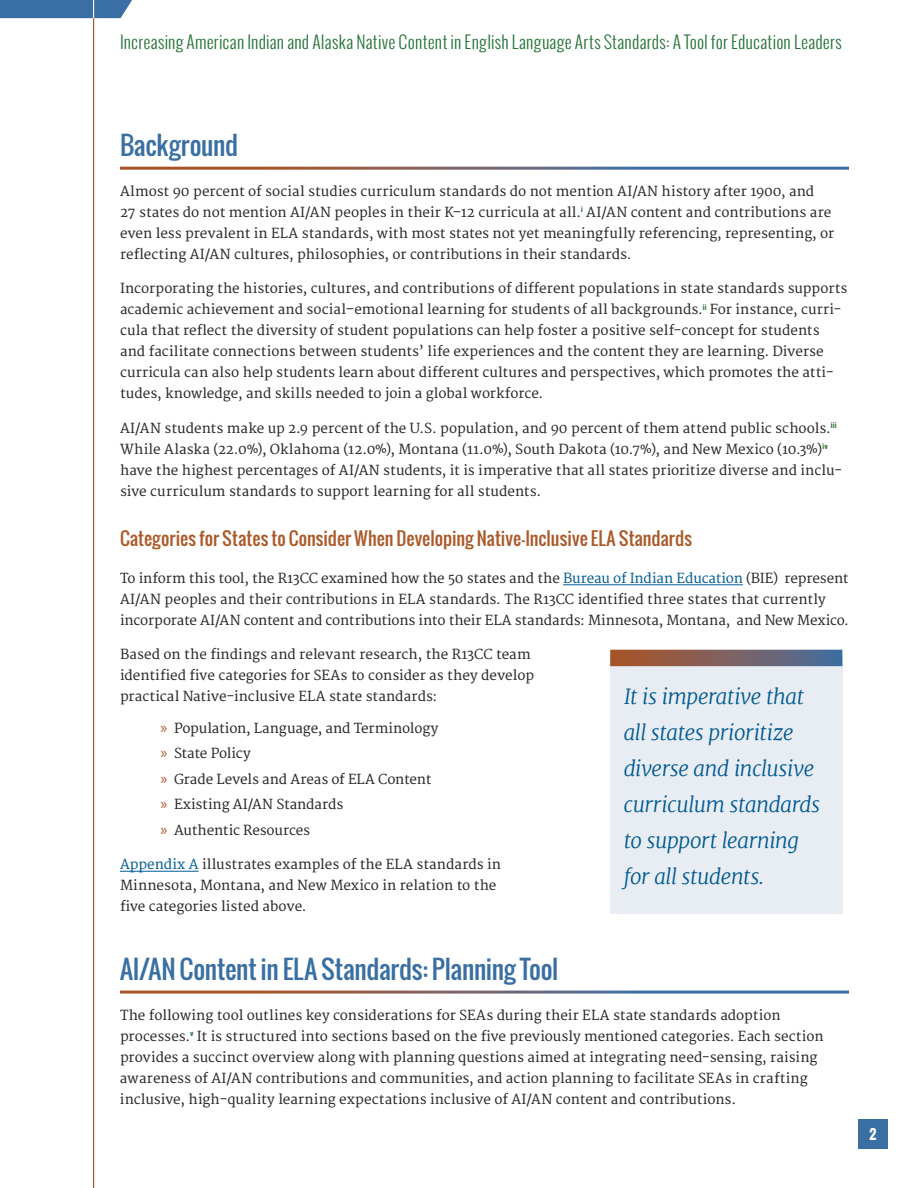
<style>
.page{position:relative;width:918px;height:1188px;background:#fff}
.page>*{position:absolute;margin:0;border:0;box-sizing:border-box;transform-origin:0 0}
.t1{font:25.5px "Oswald";letter-spacing:-.01em;color:#3a6fa3}
.t2{font:italic 300 21px/36px "Merriweather";letter-spacing:-.02em;color:#005892}
.t3{font:18px "Oswald";letter-spacing:.005em;color:#ab5a2a}
.t4{font:300 17.25px "Oswald";letter-spacing:.005em;color:#247239}
.t5{font:13.5px/21px "Merriweather";color:#292829}
.t6{font:700 13.5px "Oswald";color:#fff}
.s1{color:#005d96}
.s2{font-family:"Myriad Pro";font-size:16.5px;color:#ab5a2a}
</style>
<div class="page">
<hr style="left:93px;top:18px;width:1px;height:1170px;background:#a85325">
<div style="left:856px;top:1118px;width:34px;height:32px;background:#3a6fa3"></div>
<div style="left:855px;top:1116px;width:36px;height:36px;border:3px solid #fff"></div>
<div style="left:0;top:0;width:132px;height:18px;background:#3a6fa3"></div>
<div style="left:610px;top:656px;width:232px;height:258px;background:#e7edf3"></div>
<hr style="left:563px;top:584px;width:180px;height:1px;background:#005d96">
<hr style="left:120px;top:871px;width:79px;height:1px;background:#005d96">
<div style="left:610px;top:650px;width:232px;height:16px;background:linear-gradient(to right,#af5424,#486e9f)"></div>
<p class="t4" style="left:120px;top:30px;width:723px">Increasing American Indian and Alaska Native Content in English Language Arts Standards: A Tool for Education Leaders</p>
<h2 class="t1" style="left:120px;top:126px;width:120px">Background</h2>
<p class="t5" style="left:120px;top:181px;width:716px">Almost 90 percent of social studies curriculum standards do not mention AI/AN history after 1900, and<br>27 states do not mention AI/AN peoples in their K–12 curricula at all.<sup>i</sup> AI/AN content and contributions are even less prevalent in ELA standards, with most states not yet meaningfully referencing, representing, or reflecting AI/AN cultures, philosophies, or contributions in their standards.</p>
<p class="t5" style="left:120px;top:279px;width:729px">Incorporating the histories, cultures, and contributions of different populations in state standards supports academic achievement and social–emotional learning for students of all backgrounds.<sup>ii</sup> For instance, curri&shy;cula that reflect the diversity of student populations can help foster a positive self-concept for students and facilitate connections between students’ life experiences and the content they are learning. Diverse curricula can also help students learn about different cultures and perspectives, which promotes the atti&shy;tudes, knowledge, and skills needed to join a global workforce.</p>
<p class="t5" style="left:120px;top:418px;width:724px">AI/AN students make up 2.9 percent of the U.S. population, and 90 percent of them attend public schools.<sup>iii </sup>While Alaska (22.0%), Oklahoma (12.0%), Montana (11.0%), South Dakota (10.7%), and New Mexico (10.3%)<sup>iv </sup>have the highest percentages of AI/AN students, it is imperative that all states prioritize diverse and inclu&shy;sive curriculum standards to support learning for all students.</p>
<h3 class="t3" style="left:120px;top:525px;width:574px">Categories for States to Consider When Developing Native-Inclusive ELA Standards</h3>
<p class="t5" style="left:120px;top:568px;width:730px">To inform this tool, the R13CC examined how the 50 states and the <span class="s1">Bureau of Indian Education</span> (BIE) represent<br>AI/AN peoples and their contributions in ELA standards. The R13CC identified three states that currently incorporate AI/AN content and contributions into their ELA standards: Minnesota, Montana, and New Mexico.</p>
<p class="t5" style="left:120px;top:645px;width:416px">Based on the findings and relevant research, the R13CC team identified five categories for SEAs to consider as they develop practical Native-inclusive ELA state standards:</p>
<p class="t5" style="left:160px;top:718px;width:280px"><span class="s2">»</span> Population, Language, and Terminology</p>
<p class="t5" style="left:160px;top:744px;width:92px"><span class="s2">»</span> State Policy</p>
<p class="t5" style="left:160px;top:769px;width:272px"><span class="s2">»</span> Grade Levels and Areas of ELA Content</p>
<p class="t5" style="left:160px;top:795px;width:184px"><span class="s2">»</span> Existing AI/AN Standards</p>
<p class="t5" style="left:160px;top:820px;width:151px"><span class="s2">»</span> Authentic Resources</p>
<p class="t5" style="left:120px;top:855px;width:383px"><span class="s1">Appendix A</span> illustrates examples of the ELA standards in<br>Minnesota, Montana, and New Mexico in relation to the five categories listed above.</p>
<p class="t2" style="left:624px;top:678px;width:198px">It is imperative that all states prioritize diverse and inclusive curriculum standards to support learning for all students.</p>
<h2 class="t1" style="left:120px;top:950px;width:440px">AI/AN Content in ELA Standards: Planning Tool</h2>
<p class="t5" style="left:120px;top:1005px;width:705px">The following tool outlines key considerations for SEAs during their ELA state standards adoption processes.<sup>v</sup> It is structured into sections based on the five previously mentioned categories. Each section provides a succinct overview along with planning questions aimed at integrating need-sensing, raising awareness of AI/AN contributions and communities, and action planning to facilitate SEAs in crafting inclusive, high-quality learning expectations inclusive of AI/AN content and contributions.</p>
<p class="t6" style="left:869px;top:1124px;width:9px">2</p>
</div>
